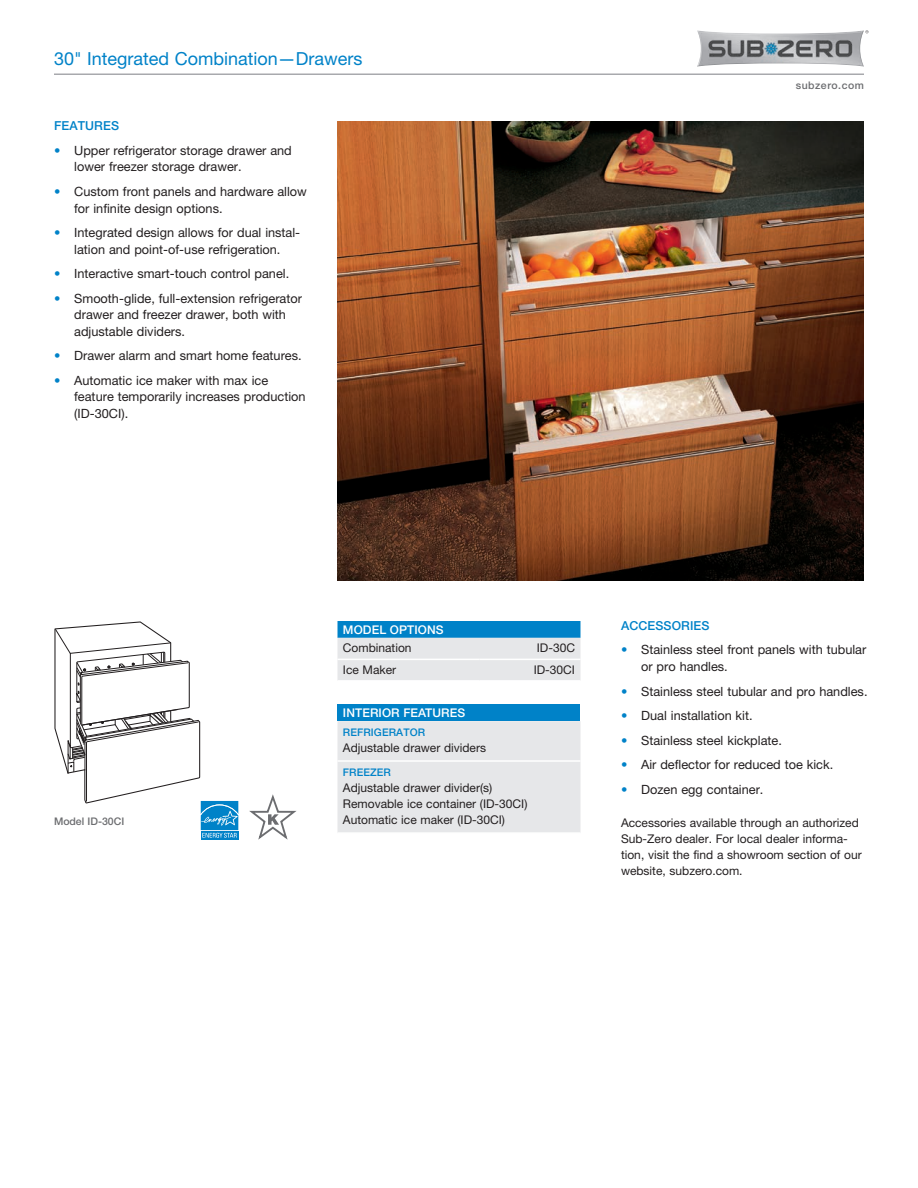
<style>
.page{position:relative;width:918px;height:1188px;background:#fff}
.page>*{position:absolute;margin:0;border:0;box-sizing:border-box;transform-origin:0 0}
.t1{font:18px "Helvetica Neue LT Std";color:#0082c8}
.t2{font:12.75px/16.5px "Helvetica Neue LT Std";color:#231f20}
.t3{font:500 12.3px "Helvetica Neue LT Std";letter-spacing:.01em;color:#0082c8}
.t4{font:12px/15.8px "Helvetica Neue LT Std";color:#231f20}
.t5{font:500 12px "Helvetica Neue LT Std";letter-spacing:.01em;color:#fff}
.t6{font:500 10.5px "Helvetica Neue LT Std";letter-spacing:.01em;color:#0082c8}
.t7{font:500 10.5px "Helvetica Neue LT Std";color:#6c6d70}
.t8{font:500 10.5px "Helvetica Neue LT Std";letter-spacing:.05em;color:#6c6d70}
.s1{color:#0082c8}
</style>
<div class="page">
<hr style="left:54px;top:74px;width:810px;height:1px;background:#a8a9ad">
<img style="left:697px;top:30px;width:167px;height:37px">
<svg style="left:338px;top:621px;width:242px;height:59px;background:#a3cadf"></svg>
<hr style="left:338px;top:659px;width:141px;height:1px;background:#fff">
<hr style="left:479px;top:659px;width:101px;height:1px;background:#fff">
<div style="left:338px;top:704px;width:242px;height:17px;background:#0082c8"></div>
<div style="left:338px;top:721px;width:242px;height:111px;background:#e6e7e9"></div>
<hr style="left:338px;top:760px;width:242px;height:2px;background:#fff">
<img style="left:338px;top:122px;width:526px;height:458px">
<div style="left:201px;top:831px;width:37px;height:8px;background:#0082c8"></div>
<svg style="left:54px;top:621px;width:184px;height:217px"></svg>
<svg style="left:249px;top:795px;width:48px;height:45px"></svg>
<h1 class="t1" style="left:54px;top:48px;width:310px">30" Integrated Combination—Drawers</h1>
<p class="t3" style="left:54px;top:119px;width:67px">FEATURES</p>
<p class="t2" style="left:74px;top:142px;width:219px;text-indent:-20px"><span class="s1">•</span> Upper refrigerator storage drawer and lower freezer storage drawer.</p>
<p class="t2" style="left:74px;top:183px;width:234px;text-indent:-20px"><span class="s1">•</span> Custom front panels and hardware allow for infinite design options.</p>
<p class="t2" style="left:54px;top:224px;width:248px;text-align:center"><span class="s1">•</span> Integrated design allows for dual instal&shy;lation and point-of-use refrigeration.</p>
<p class="t2" style="left:54px;top:265px;width:237px"><span class="s1">•</span> Interactive smart-touch control panel.</p>
<p class="t2" style="left:74px;top:290px;width:229px;text-indent:-20px"><span class="s1">•</span> Smooth-glide, full-extension refrigerator drawer and freezer drawer, both with adjustable dividers.</p>
<p class="t2" style="left:54px;top:347px;width:249px"><span class="s1">•</span> Drawer alarm and smart home features.</p>
<p class="t2" style="left:74px;top:372px;width:233px;text-indent:-20px"><span class="s1">•</span> Automatic ice maker with max ice feature temporarily increases production (ID-30CI).</p>
<p class="t8" style="left:796px;top:79px;width:70px">subzero.com</p>
<p class="t5" style="left:343px;top:622px;width:102px">MODEL OPTIONS</p>
<p class="t4" style="left:343px;top:640px;width:70px">Combination</p>
<p class="t4" style="left:537px;top:640px;width:40px">ID-30C</p>
<p class="t4" style="left:343px;top:662px;width:55px">Ice Maker</p>
<p class="t4" style="left:534px;top:662px;width:43px">ID-30CI</p>
<p class="t5" style="left:343px;top:706px;width:124px">INTERIOR FEATURES</p>
<p class="t6" style="left:343px;top:726px;width:84px">REFRIGERATOR</p>
<p class="t4" style="left:343px;top:740px;width:145px">Adjustable drawer dividers</p>
<p class="t6" style="left:343px;top:766px;width:50px">FREEZER</p>
<p class="t4" style="left:343px;top:780px;width:186px;line-height:16.2px">Adjustable drawer divider(s)<br>Removable ice container (ID-30CI)</p>
<p class="t7" style="left:54px;top:815px;width:72px">Model ID-30CI</p>
<p class="t4" style="left:343px;top:812px;width:164px">Automatic ice maker (ID-30CI)</p>
<p class="t3" style="left:621px;top:618px;width:90px">ACCESSORIES</p>
<p class="t2" style="left:641px;top:641px;width:227px;text-indent:-20px"><span class="s1">•</span> Stainless steel front panels with tubular or pro handles.</p>
<p class="t2" style="left:621px;top:683px;width:248px"><span class="s1">•</span> Stainless steel tubular and pro handles.</p>
<p class="t2" style="left:621px;top:707px;width:133px"><span class="s1">•</span> Dual installation kit.</p>
<p class="t2" style="left:621px;top:732px;width:162px"><span class="s1">•</span> Stainless steel kickplate.</p>
<p class="t2" style="left:621px;top:756px;width:214px"><span class="s1">•</span> Air deflector for reduced toe kick.</p>
<p class="t2" style="left:621px;top:781px;width:144px"><span class="s1">•</span> Dozen egg container.</p>
<p class="t4" style="left:621px;top:815px;width:242px">Accessories available through an authorized Sub-Zero dealer. For local dealer informa&shy;tion, visit the find a showroom section of our website, subzero.com.</p>
</div>
